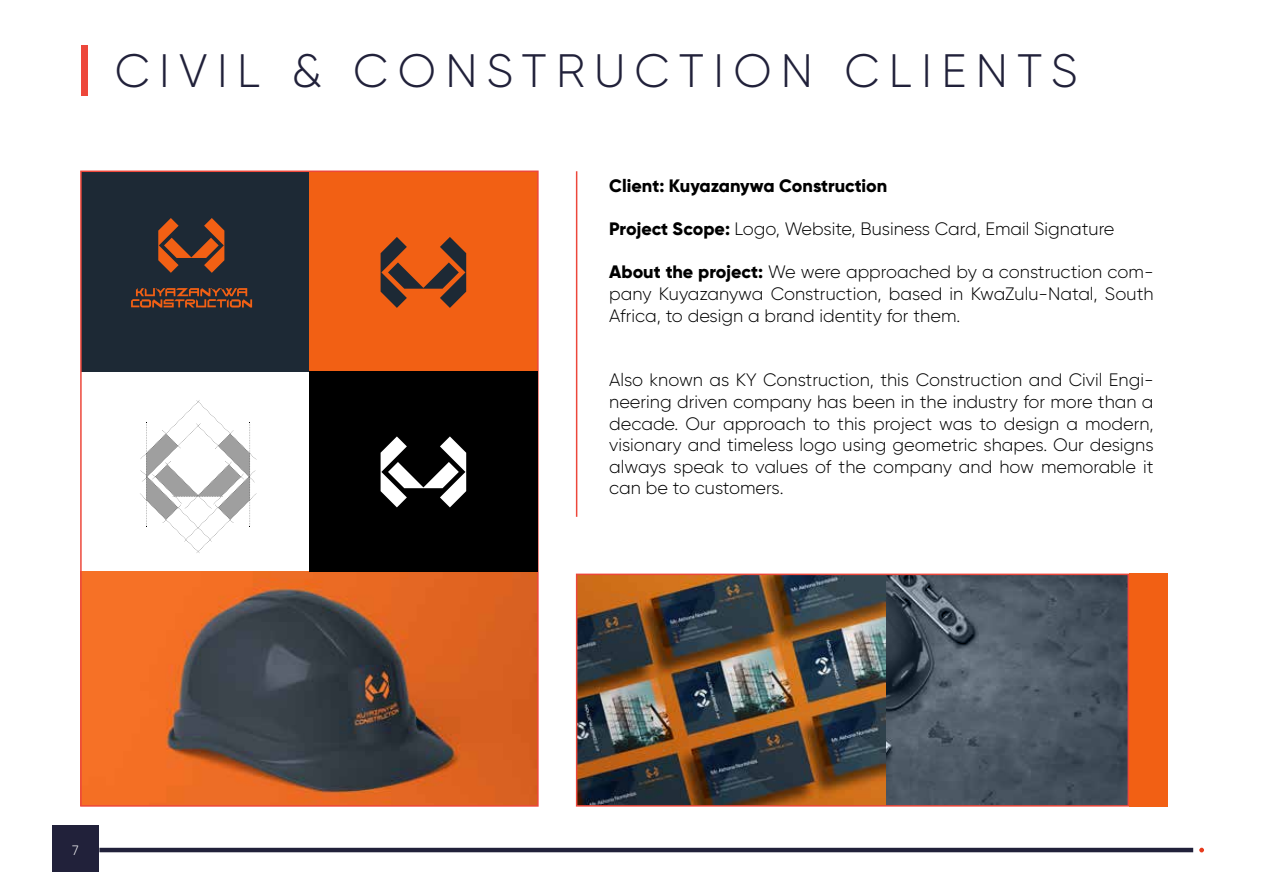
<style>
.page{position:relative;width:1263px;height:893px;background:#fff}
.page>*{position:absolute;margin:0;border:0;box-sizing:border-box;transform-origin:0 0}
.t1{font:300 46.8px "Gilroy";letter-spacing:.2em;color:#21213a}
.t2{font:300 18px/21.6px "Gilroy";color:#000;text-align:justify}
.t3{font:800 18px "Gilroy";color:#000}
.t4{font:300 13.5px "Gilroy";color:#fff}
.s1{font-weight:800}
</style>
<div class="page">
<svg style="left:885px;top:577px;width:241px;height:227px;background:#4a5662"></svg>
<img style="left:579px;top:577px;width:306px;height:227px">
<img style="left:83px;top:571px;width:453px;height:233px">
<div style="left:81px;top:171px;width:228px;height:201px;background:#1d2935"></div>
<div style="left:309px;top:171px;width:229px;height:201px;background:#f26014"></div>
<div style="left:81px;top:45px;width:6px;height:50px;background:#ed473b"></div>
<svg style="left:1199px;top:848px;width:5px;height:4px"></svg>
<hr style="left:99px;top:848px;width:1094px;height:4px;background:#21213a">
<div style="left:52px;top:825px;width:47px;height:47px;background:#21213a"></div>
<div style="left:80px;top:171px;width:459px;height:636px;border:2px solid #ed473b"></div>
<div style="left:576px;top:574px;width:553px;height:233px;border:2px solid #ed473b"></div>
<svg style="left:131px;top:288px;width:121px;height:20px"></svg>
<svg style="left:158px;top:218px;width:66px;height:55px"></svg>
<svg style="left:381px;top:237px;width:85px;height:71px"></svg>
<div style="left:309px;top:371px;width:229px;height:200px;background:#000"></div>
<svg style="left:381px;top:436px;width:85px;height:71px"></svg>
<svg style="left:140px;top:400px;width:117px;height:153px"></svg>
<hr style="left:576px;top:171px;width:1px;height:346px;background:#ed473b">
<div style="left:1129px;top:574px;width:38px;height:233px;background:#f26014"></div>
<h1 class="t1" style="left:115px;top:42px;width:964px">CIVIL &amp; CONSTRUCTION CLIENTS</h1>
<p class="t3" style="left:609px;top:174px;width:280px">Client: Kuyazanywa Construction</p>
<p class="t2" style="left:609px;top:218px;width:507px"><span class="s1">Project Scope:</span> Logo, Website, Business Card, Email Signature</p>
<p class="t2" style="left:609px;top:261px;width:546px"><span class="s1">About the project:</span> We were approached by a construction com&shy;pany Kuyazanywa Construction, based in KwaZulu-Natal, South Africa, to design a brand identity for them.</p>
<p class="t2" style="left:609px;top:369px;width:546px">Also known as KY Construction, this Construction and Civil Engi&shy;neering driven company has been in the industry for more than a decade. Our approach to this project was to design a modern, visionary and timeless logo using geometric shapes. Our designs always speak to values of the company and how memorable it can be to customers.</p>
<p class="t4" style="left:72px;top:842px;width:8px">7</p>
</div>
